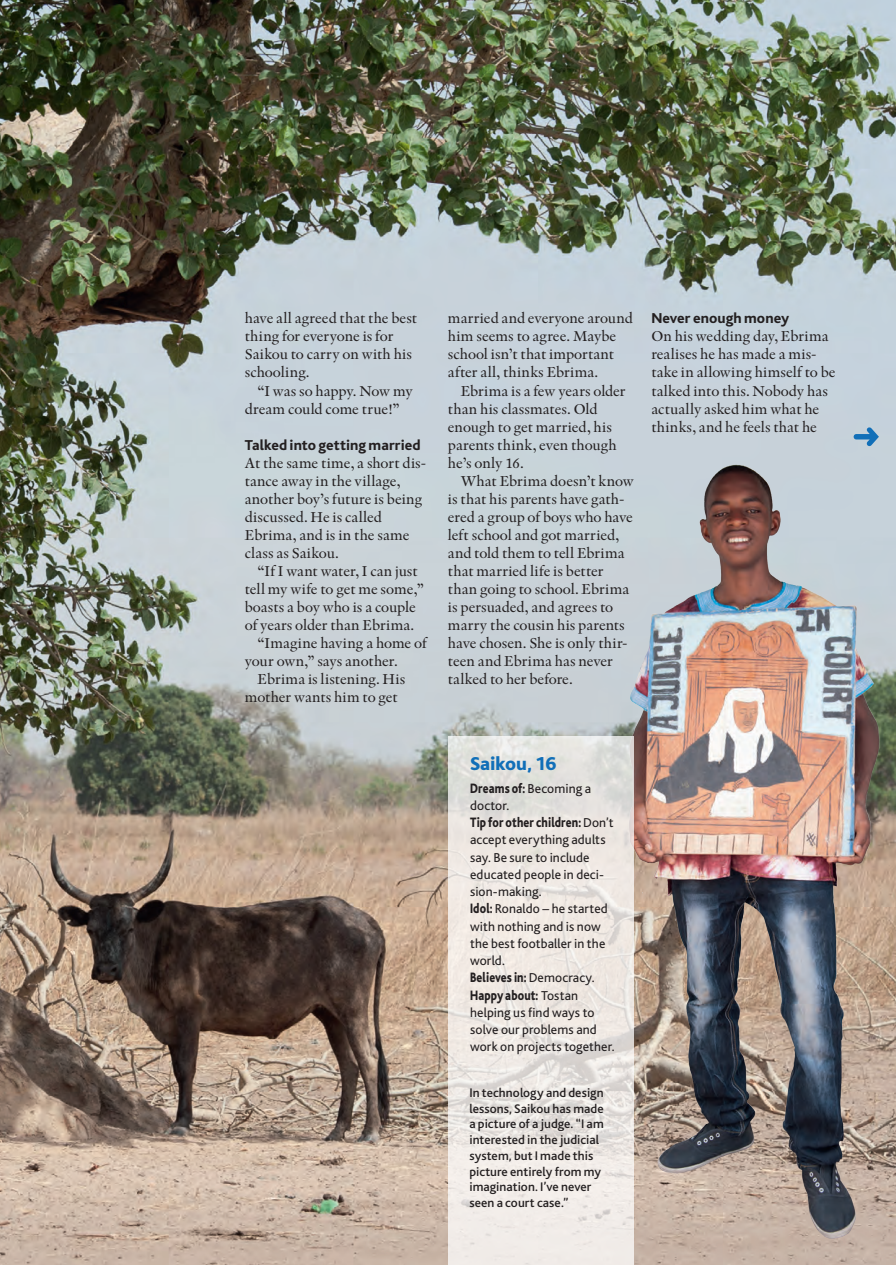
<style>
.page{position:relative;width:896px;height:1265px;background:#fff}
.page>*{position:absolute;margin:0;border:0;box-sizing:border-box;transform-origin:0 0}
.t1{font:800 19.5px "Bliss";letter-spacing:-.005em;color:#116fb8}
.t2{font:15px/18px "Indigo";color:#231f20}
.t3{font:800 15px "Bliss";letter-spacing:.005em;color:#231f20}
.t4{font:800 14.25px/17.2px "Bliss";letter-spacing:.01em;color:#231f20;scale:.8 1}
.t5{font:13.5px/17.2px "Bliss";letter-spacing:.01em;color:#231f20}
.t6{font:500 13.05px/15.8px "Bliss";letter-spacing:.005em;color:#231f20}
.s1{font-weight:400;font-size:13.5px}
.s2{font-weight:800;font-size:14.25px}
</style>
<div class="page">
<img style="left:0;top:0;width:895px;height:1265px">
<img style="left:584px;top:451px;width:311px;height:799px">
<svg style="left:448px;top:735px;width:186px;height:530px;background:#ebe6e2"></svg>
<svg style="left:853px;top:427px;width:25px;height:19px"></svg>
<svg style="left:891px;top:1261px;width:5px;height:4px"></svg>
<p class="t2" style="left:245px;top:309px;width:174px">have all agreed that the best thing for everyone is for<br>Saikou to carry on with his schooling.</p>
<p class="t2" style="left:245px;top:381px;width:169px;text-indent:13px">“I was so happy. Now my dream could come true!”</p>
<p class="t3" style="left:245px;top:437px;width:177px">Talked into getting married</p>
<p class="t2" style="left:245px;top:453px;width:183px">At the same time, a short dis&shy;tance away in the village, another boy’s future is being discussed. He is called<br>Ebrima, and is in the same class as Saikou.</p>
<p class="t2" style="left:257px;top:561px;width:162px">“If I want water, I can just</p>
<p class="t2" style="left:245px;top:579px;width:181px">tell my wife to get me some,”</p>
<p class="t2" style="left:245px;top:597px;width:172px">boasts a boy who is a couple</p>
<p class="t2" style="left:245px;top:615px;width:171px">of years older than Ebrima.</p>
<p class="t2" style="left:257px;top:633px;width:171px">“Imagine having a home of</p>
<p class="t2" style="left:245px;top:651px;width:154px">your own,” says another.</p>
<p class="t2" style="left:257px;top:669px;width:149px">Ebrima is listening. His</p>
<p class="t2" style="left:245px;top:687px;width:155px">mother wants him to get</p>
<p class="t2" style="left:448px;top:309px;width:186px">married and everyone around him seems to agree. Maybe school isn’t that important after all, thinks Ebrima.</p>
<p class="t2" style="left:448px;top:381px;width:179px;text-indent:13px">Ebrima is a few years older than his classmates. Old enough to get married, his parents think, even though he’s only 16.</p>
<p class="t2" style="left:448px;top:471px;width:187px;text-indent:13px">What Ebrima doesn’t know is that his parents have gath&shy;ered a group of boys who have left school and got married, and told them to tell Ebrima that married life is better than going to school. Ebrima is persuaded, and agrees to marry the cousin his parents have chosen. She is only thir&shy;teen and Ebrima has never talked to her before.</p>
<p class="t3" style="left:651px;top:311px;width:139px">Never enough money</p>
<p class="t2" style="left:651px;top:327px;width:186px">On his wedding day, Ebrima realises he has made a mis&shy;take in allowing himself to be talked into this. Nobody has actually asked him what he thinks, and he feels that he</p>
<h1 class="t1" style="left:470px;top:753px;width:88px">Saikou, 16</h1>
<p class="t4" style="left:470px;top:779px;width:153px">Dreams of: <span class="s1">Becoming a</span></p>
<p class="t5" style="left:470px;top:797px;width:41px">doctor.</p>
<p class="t4" style="left:470px;top:814px;width:181px">Tip for other children: <span class="s1">Don’t</span></p>
<p class="t5" style="left:470px;top:831px;width:139px">accept everything adults say. Be sure to include educated people in deci&shy;sion-making.<br><span class="s2">Idol:</span> Ronaldo – he started with nothing and is now the best footballer in the world.</p>
<p class="t4" style="left:470px;top:969px;width:157px">Believes in: <span class="s1">Democracy.<br></span>Happy about: <span class="s1">Tostan</span></p>
<p class="t5" style="left:470px;top:1004px;width:146px">helping us find ways to solve our problems and work on projects together.</p>
<p class="t6" style="left:469px;top:1085px;width:136px">In technology and design lessons, Saikou has made a picture of a judge. “I am interested in the judicial system, but I made this picture entirely from my imagination. I’ve never seen a court case.”</p>
</div>
